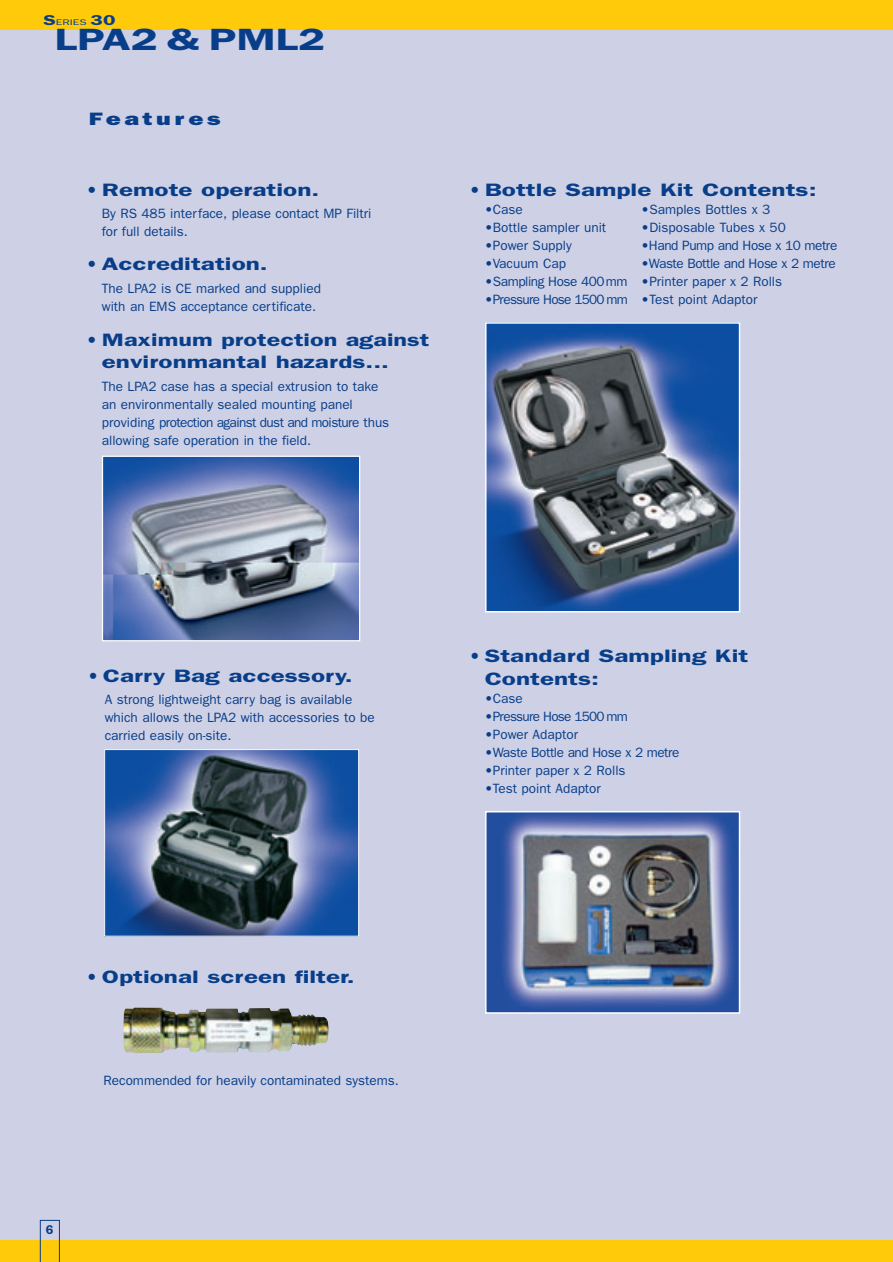
<style>
.page{position:relative;width:893px;height:1262px;background:#fff}
.page>*{position:absolute;margin:0;border:0;box-sizing:border-box;transform-origin:0 0}
.t1{font:600 30.9px "Franklin Gothic";color:#083e89;scale:1.45 1}
.t2{font:600 18px/22.5px "Franklin Gothic";color:#083e89}
.t3{font:800 18px "Franklin Gothic";letter-spacing:.14em;color:#083e89;scale:1.4 1}
.t4{font:13.5px/18px "Franklin Gothic";color:#083e89}
.t5{font:13.5px "Franklin Gothic";letter-spacing:-.03em;color:#083e89}
.t6{font:13.5px "Franklin Gothic";letter-spacing:-.04em;color:#083e89}
.t7{font:13.5px "Franklin Gothic";letter-spacing:-.055em;color:#083e89}
.t8{font:600 12.75px "Franklin Gothic";color:#083e89}
.t9{font:8.1px "Franklin Gothic";color:#083e89;scale:1.45 1}
.s1{font-weight:600;font-size:14.4px}
</style>
<div class="page">
<div style="left:0;top:0;width:892px;height:1261px;background:#ced0e5"></div>
<div style="left:0;top:1240px;width:892px;height:21px;background:#feca0a"></div>
<svg style="left:40px;top:1219px;width:20px;height:42px"></svg>
<div style="left:0;top:0;width:892px;height:29px;background:#feca0a"></div>
<img style="left:106px;top:751px;width:251px;height:183px">
<div style="left:104px;top:749px;width:255px;height:187px;border:1px solid #fff"></div>
<img style="left:104px;top:457px;width:254px;height:182px">
<div style="left:102px;top:455px;width:258px;height:186px;border:1px solid #fff"></div>
<img style="left:123px;top:1007px;width:205px;height:46px">
<img style="left:488px;top:325px;width:249px;height:284px">
<div style="left:485px;top:322px;width:255px;height:290px;border:2px solid #fff"></div>
<img style="left:488px;top:814px;width:249px;height:196px">
<div style="left:485px;top:811px;width:255px;height:202px;border:2px solid #fff"></div>
<p class="t9" style="left:43px;top:20px;width:51px"><span class="s1">S</span>ERIES <span class="s1">30</span></p>
<h1 class="t1" style="left:55px;top:29px;width:188px">LPA2 &amp; PML2</h1>
<h2 class="t3" style="left:89px;top:113px;width:96px">Features</h2>
<h2 class="t2" style="left:87px;top:180px;width:234px">• Remote operation.</h2>
<p class="t4" style="left:102px;top:206px;width:271px">By RS 485 interface, please contact MP Filtri for full details.</p>
<h2 class="t2" style="left:87px;top:254px;width:183px">• Accreditation.</h2>
<p class="t4" style="left:102px;top:280px;width:221px">The LPA2 is CE marked and supplied with an EMS acceptance certificate.</p>
<h2 class="t2" style="left:102px;top:330px;width:329px;text-indent:-15px">• Maximum protection against environmantal hazards...</h2>
<p class="t4" style="left:102px;top:378px;width:289px">The LPA2 case has a special extrusion to take an environmentally sealed mounting panel providing protection against dust and moisture thus allowing safe operation in the field.</p>
<h2 class="t2" style="left:469px;top:180px;width:348px">• Bottle Sample Kit Contents:</h2>
<p class="t4" style="left:484px;top:201px;width:40px">•Case</p>
<p class="t4" style="left:641px;top:201px;width:130px">•Samples Bottles x 3</p>
<p class="t4" style="left:484px;top:219px;width:123px">•Bottle sampler unit</p>
<p class="t4" style="left:641px;top:219px;width:146px">•Disposable Tubes x 50</p>
<p class="t4" style="left:484px;top:237px;width:89px">•Power Supply</p>
<p class="t5" style="left:641px;top:241px;width:197px">•Hand Pump and Hose x 10 metre</p>
<p class="t4" style="left:484px;top:255px;width:83px">•Vacuum Cap</p>
<p class="t5" style="left:641px;top:259px;width:196px">•Waste Bottle and Hose x 2 metre</p>
<p class="t4" style="left:484px;top:273px;width:299px">•Sampling Hose 400mm •Printer paper x 2 Rolls</p>
<p class="t6" style="left:484px;top:295px;width:274px">•Pressure Hose 1500mm •Test point Adaptor</p>
<h2 class="t2" style="left:88px;top:665px;width:266px">• Carry Bag accessory.</h2>
<p class="t4" style="left:105px;top:691px;width:271px">A strong lightweight carry bag is available which allows the LPA2 with accessories to be carried easily on-site.</p>
<h2 class="t2" style="left:86px;top:966px;width:269px">• Optional screen filter.</h2>
<p class="t4" style="left:103px;top:1072px;width:297px">Recommended for heavily contaminated systems.</p>
<p class="t8" style="left:46px;top:1225px;width:9px">6</p>
<h2 class="t2" style="left:484px;top:646px;width:265px;text-indent:-15px">• Standard Sampling Kit<br>Contents:</h2>
<p class="t4" style="left:484px;top:690px;width:40px">•Case</p>
<p class="t7" style="left:484px;top:711px;width:145px">•Pressure Hose 1500 mm</p>
<p class="t4" style="left:484px;top:726px;width:95px">•Power Adaptor</p>
<p class="t5" style="left:484px;top:747px;width:196px">•Waste Bottle and Hose x 2 metre</p>
<p class="t4" style="left:484px;top:762px;width:142px">•Printer paper x 2 Rolls</p>
<p class="t4" style="left:484px;top:780px;width:118px">•Test point Adaptor</p>
</div>
